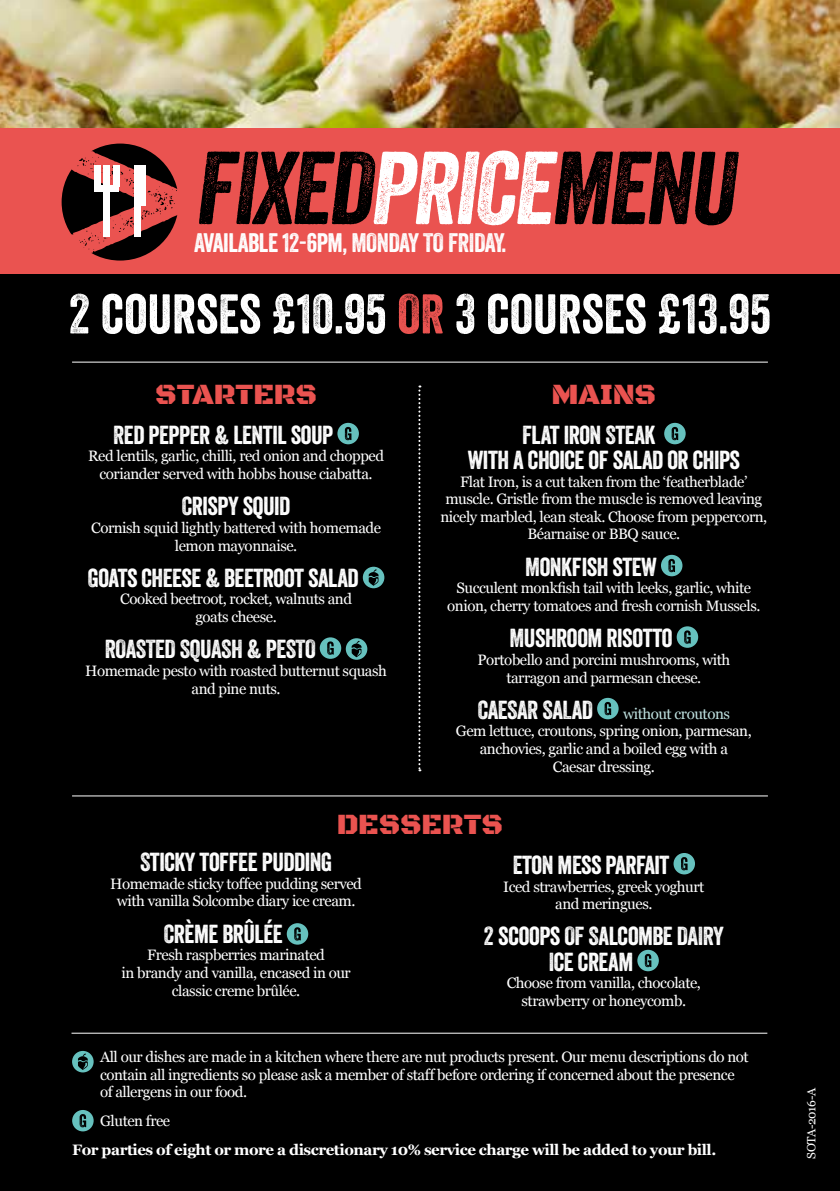
<style>
.page{position:relative;width:840px;height:1191px;background:#fff}
.page>*{position:absolute;margin:0;border:0;box-sizing:border-box;transform-origin:0 0}
.t1{font:100px "Veneer";color:#000}
.t2{font:54px "Veneer";color:#fff}
.t3{font:30px "Black Ops One";letter-spacing:-.01em;color:#ea5350}
.t4{font:26px "Veneer";letter-spacing:-.02em;color:#fff}
.t5{font:25.2px/25.2px "Veneer";letter-spacing:-.02em;color:#fff}
.t6{font:15px/17.6px "Georgia";letter-spacing:-.03em;color:#fff;text-align:center}
.t7{font:700 15px "Georgia";letter-spacing:-.03em;color:#fff}
.t8{font:12px "Georgia";letter-spacing:-.03em;color:#fff}
.s1{color:#fff}
.s2{color:#ea5350}
.s3{font-family:"Veneer";font-size:25.2px}
.s4{color:#bfe1e0}
</style>
<div class="page">
<div style="left:0;top:36px;width:839px;height:1155px;background:#000"></div>
<img style="left:0;top:0;width:839px;height:128px">
<div style="left:337px;top:423px;width:22px;height:21px;background:#66c1be;border-radius:50%"></div>
<svg style="left:344px;top:427px;width:7px;height:13px"></svg>
<svg style="left:362px;top:567px;width:22px;height:21px"></svg>
<svg style="left:368px;top:569px;width:10px;height:17px"></svg>
<svg style="left:319px;top:637px;width:22px;height:22px"></svg>
<svg style="left:327px;top:641px;width:6px;height:14px"></svg>
<svg style="left:345px;top:638px;width:22px;height:22px"></svg>
<svg style="left:351px;top:640px;width:10px;height:17px"></svg>
<svg style="left:663px;top:423px;width:22px;height:21px"></svg>
<svg style="left:671px;top:427px;width:7px;height:13px"></svg>
<div style="left:660px;top:555px;width:22px;height:21px;background:#66c1be;border-radius:50%"></div>
<svg style="left:668px;top:559px;width:6px;height:13px"></svg>
<div style="left:676px;top:626px;width:21px;height:22px;background:#66c1be;border-radius:50%"></div>
<svg style="left:684px;top:630px;width:6px;height:14px"></svg>
<div style="left:596px;top:698px;width:22px;height:21px;background:#66c1be;border-radius:50%"></div>
<svg style="left:604px;top:702px;width:7px;height:13px"></svg>
<div style="left:286px;top:923px;width:22px;height:21px;background:#66c1be;border-radius:50%"></div>
<svg style="left:294px;top:927px;width:6px;height:13px"></svg>
<hr style="left:72px;top:361px;width:695px;height:1px;background:#fff">
<svg style="left:418px;top:385px;width:2px;height:386px"></svg>
<div style="left:0;top:128px;width:839px;height:145px;background:#ea5350"></div>
<div style="left:62px;top:144px;width:117px;height:116px;background:#000;border-radius:50%"></div>
<svg style="left:70px;top:143px;width:109px;height:118px"></svg>
<div style="left:135px;top:166px;width:6px;height:71px;background:#fff"></div>
<div style="left:140px;top:166px;width:6px;height:40px;background:#fff"></div>
<div style="left:94px;top:166px;width:7px;height:21px;background:#fff"></div>
<div style="left:104px;top:166px;width:6px;height:71px;background:#fff"></div>
<div style="left:113px;top:166px;width:6px;height:21px;background:#fff"></div>
<div style="left:94px;top:186px;width:25px;height:6px;background:#fff"></div>
<div style="left:673px;top:853px;width:21px;height:21px;background:#66c1be;border-radius:50%"></div>
<svg style="left:681px;top:857px;width:6px;height:13px"></svg>
<svg style="left:637px;top:949px;width:21px;height:22px"></svg>
<svg style="left:644px;top:954px;width:7px;height:13px"></svg>
<hr style="left:72px;top:795px;width:695px;height:1px;background:#fff">
<hr style="left:71px;top:1032px;width:696px;height:1px;background:#fff">
<div style="left:72px;top:1051px;width:22px;height:21px;background:#66c1be;border-radius:50%"></div>
<svg style="left:78px;top:1053px;width:10px;height:17px"></svg>
<div style="left:72px;top:1110px;width:22px;height:21px;background:#66c1be;border-radius:50%"></div>
<svg style="left:79px;top:1114px;width:7px;height:13px"></svg>
<h1 class="t1" style="left:194px;top:127px;width:556px">FIXED<span class="s1">PRICE</span>MENU</h1>
<h3 class="t4" style="left:194px;top:227px;width:314px">AVAILABLE 12-6PM, MONDAY TO FRIDAY.</h3>
<h2 class="t2" style="left:69px;top:281px;width:703px">2 COURSES £10.95 <span class="s2">OR</span> 3 COURSES £13.95</h2>
<h3 class="t3" style="left:155px;top:376px;width:163px">STARTERS</h3>
<h3 class="t5" style="left:113px;top:422px;width:221px">RED PEPPER &amp; LENTIL SOUP</h3>
<p class="t6" style="left:88px;top:447px;width:297px">Red lentils, garlic, chilli, red onion and chopped coriander served with hobbs house ciabatta.</p>
<h3 class="t5" style="left:182px;top:493px;width:110px">CRISPY SQUID</h3>
<p class="t6" style="left:91px;top:518px;width:291px">Cornish squid lightly battered with homemade lemon mayonnaise.</p>
<h3 class="t5" style="left:88px;top:565px;width:272px">GOATS CHEESE &amp; BEETROOT SALAD</h3>
<p class="t6" style="left:120px;top:590px;width:233px">Cooked beetroot, rocket, walnuts and goats cheese.</p>
<h3 class="t5" style="left:105px;top:636px;width:212px">ROASTED SQUASH &amp; PESTO</h3>
<p class="t6" style="left:85px;top:661px;width:303px">Homemade pesto with roasted butternut squash and pine nuts.</p>
<h3 class="t3" style="left:551px;top:376px;width:106px">MAINS</h3>
<h3 class="t5" style="left:467px;top:422px;width:273px;text-indent:54px">FLAT IRON STEAK<br>WITH A CHOICE OF SALAD OR CHIPS</h3>
<p class="t6" style="left:440px;top:472px;width:328px">Flat Iron, is a cut taken from the ‘featherblade’ muscle. Gristle from the muscle is removed leaving nicely marbled, lean steak. Choose from peppercorn, Béarnaise or BBQ sauce.</p>
<h3 class="t5" style="left:525px;top:554px;width:133px">MONKFISH STEW</h3>
<p class="t6" style="left:447px;top:579px;width:314px">Succulent monkfish tail with leeks, garlic, white onion, cherry tomatoes and fresh cornish Mussels.</p>
<h3 class="t5" style="left:509px;top:625px;width:164px">MUSHROOM RISOTTO</h3>
<p class="t6" style="left:477px;top:650px;width:254px">Portobello and porcini mushrooms, with tarragon and parmesan cheese.</p>
<p class="t6" style="left:455px;top:704px;width:297px"><span class="s3">CAESAR SALAD</span> <span class="s4">without croutons<br></span>Gem lettuce, croutons, spring onion, parmesan, anchovies, garlic and a boiled egg with a<br>Caesar dressing.</p>
<h3 class="t3" style="left:336px;top:806px;width:168px">DESSERTS</h3>
<h3 class="t5" style="left:140px;top:849px;width:193px">STICKY TOFFEE PUDDING</h3>
<p class="t6" style="left:110px;top:874px;width:253px">Homemade sticky toffee pudding served with vanilla Solcombe diary ice cream.</p>
<h3 class="t5" style="left:164px;top:921px;width:120px">CRÈME BRÛLÉE</h3>
<p class="t6" style="left:121px;top:945px;width:231px">Fresh raspberries marinated<br>in brandy and vanilla, encased in our classic creme brûlée.</p>
<h3 class="t5" style="left:512px;top:852px;width:158px">ETON MESS PARFAIT</h3>
<p class="t6" style="left:503px;top:877px;width:202px">Iced strawberries, greek yoghurt and meringues.</p>
<h3 class="t5" style="left:548px;top:923px;width:176px;text-indent:-65px">2 SCOOPS OF SALCOMBE DAIRY<br>ICE CREAM</h3>
<p class="t6" style="left:506px;top:973px;width:196px">Choose from vanilla, chocolate, strawberry or honeycomb.</p>
<p class="t6" style="left:100px;top:1047px;width:649px;text-align:left">All our dishes are made in a kitchen where there are nut products present. Our menu descriptions do not contain all ingredients so please ask a member of staff before ordering if concerned about the presence of allergens in our food.</p>
<p class="t6" style="left:100px;top:1111px;width:72px">Gluten free</p>
<p class="t7" style="left:72px;top:1138px;width:645px">For parties of eight or more a discretionary 10% service charge will be added to your bill.</p>
<p class="t8" style="left:802px;top:1158px;width:73px;rotate:-90deg">SOTA-2016-A</p>
</div>
